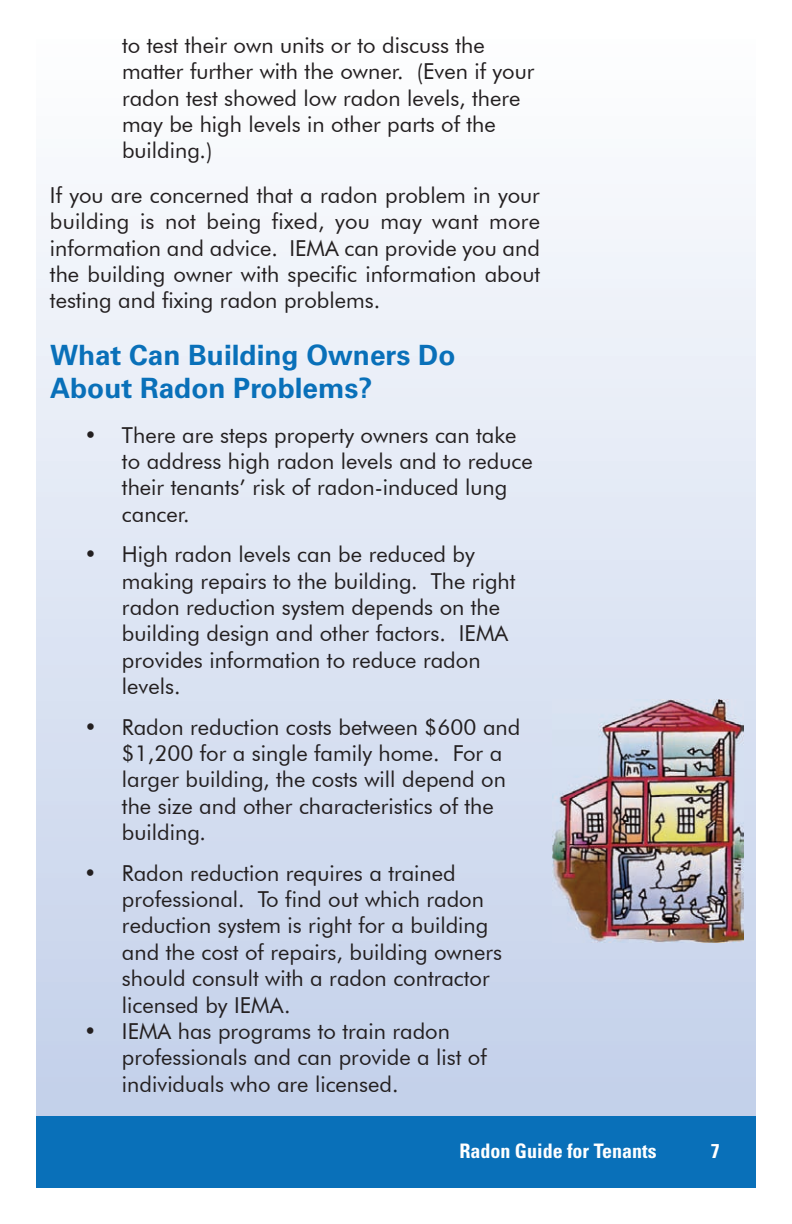
<style>
.page{position:relative;width:792px;height:1224px;background:#fff}
.page>*{position:absolute;margin:0;border:0;box-sizing:border-box;transform-origin:0 0}
.t1{font:700 28px/33.6px "Univers";color:#0970b9}
.t2{font:22px/26.4px "Futura BT";color:#231f20}
.t3{font:700 condensed 20px "Univers";color:#fff}
</style>
<div class="page">
<div style="left:36px;top:36px;width:720px;height:1152px;background:linear-gradient(to bottom,#fdfefe,#becde8)"></div>
<div style="left:36px;top:1116px;width:720px;height:72px;background:#0970b9"></div>
<img style="left:552px;top:699px;width:191px;height:243px">
<p class="t2" style="left:122px;top:32px;width:414px">to test their own units or to discuss the matter further with the owner. (Even if your radon test showed low radon levels, there may be high levels in other parts of the building.)</p>
<p class="t2" style="left:50px;top:182px;width:492px;text-align:justify">If you are concerned that a radon problem in your building is not being fixed, you may want more information and advice. IEMA can provide you and the building owner with specific information about testing and fixing radon problems.</p>
<p class="t1" style="left:50px;top:340px;width:407px">What Can Building Owners Do<br>About Radon Problems?</p>
<p class="t2" style="left:122px;top:421px;width:412px;text-indent:-38px">• There are steps property owners can take to address high radon levels and to reduce their tenants’ risk of radon-induced lung cancer.</p>
<p class="t2" style="left:122px;top:541px;width:395px;text-indent:-38px">• High radon levels can be reduced by making repairs to the building. The right radon reduction system depends on the building design and other factors. IEMA provides information to reduce radon levels.</p>
<p class="t2" style="left:122px;top:713px;width:400px;text-indent:-38px">• Radon reduction costs between $600 and $1,200 for a single family home. For a larger building, the costs will depend on the size and other characteristics of the building.</p>
<p class="t2" style="left:122px;top:859px;width:382px;text-indent:-38px">• Radon reduction requires a trained professional. To find out which radon reduction system is right for a building and the cost of repairs, building owners should consult with a radon contractor licensed by IEMA.</p>
<p class="t2" style="left:122px;top:1018px;width:366px;text-indent:-38px">• IEMA has programs to train radon professionals and can provide a list of individuals who are licensed.</p>
<p class="t3" style="left:459px;top:1144px;width:199px">Radon Guide for Tenants</p>
<p class="t3" style="left:711px;top:1144px;width:10px">7</p>
</div>
